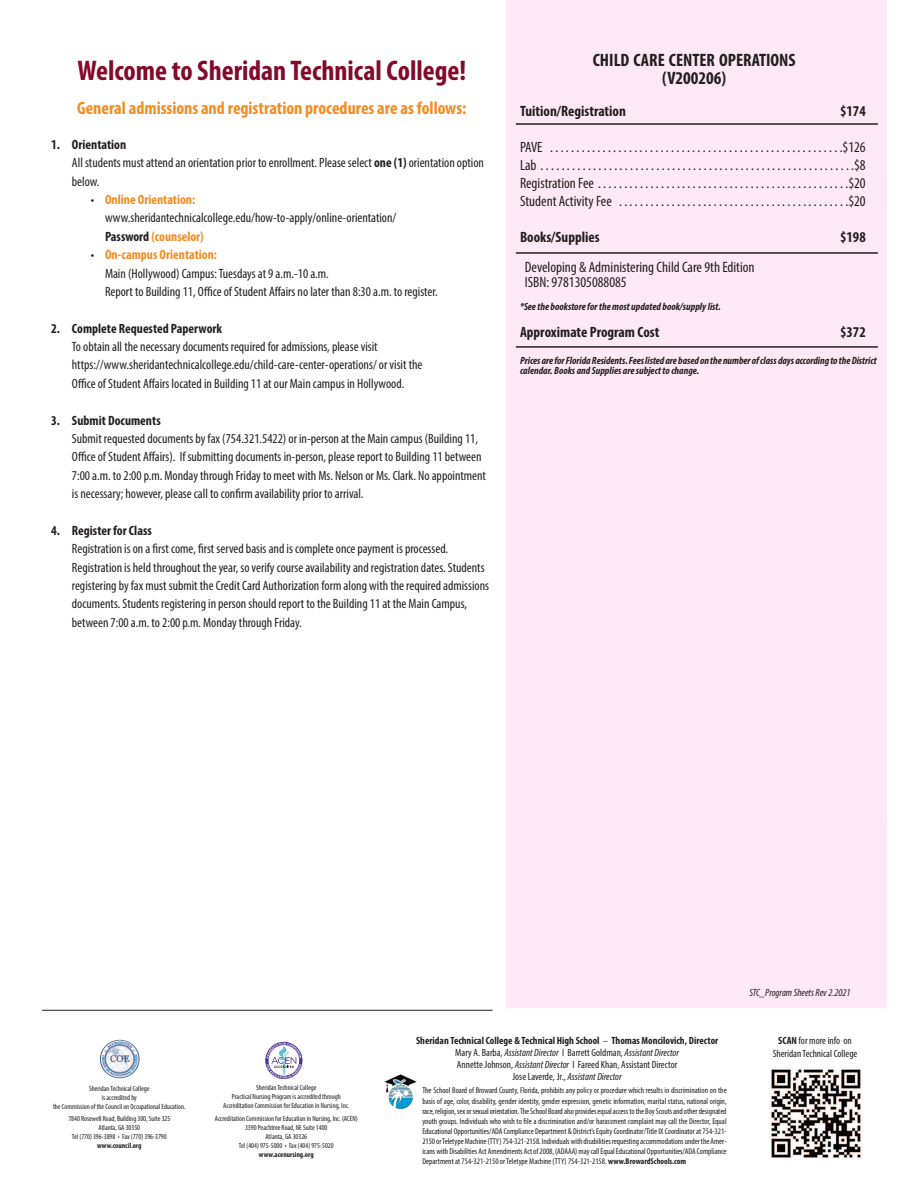
<style>
.page{position:relative;width:918px;height:1188px;background:#fff}
.page>*{position:absolute;margin:0;border:0;box-sizing:border-box;transform-origin:0 0}
.t1{font:700 condensed 28.5px "Myriad Pro";color:#830a2b}
.t2{font:700 condensed 18px "Myriad Pro";color:#f68b1f}
.t3{font:700 condensed 18px "Myriad Pro";color:#231f20}
.t4{font:condensed 15px "Myriad Pro";color:#231f20}
.t5{font:700 condensed 15px "Myriad Pro";color:#231f20}
.t6{font:condensed 13.5px/18.3px "Myriad Pro";color:#231f20}
.t7{font:700 condensed 13.5px "Myriad Pro";color:#231f20}
.t8{font:700 condensed 13.5px "Myriad Pro";color:#f68b1f}
.t9{font:italic 700 condensed 10.5px/10.5px "Myriad Pro";letter-spacing:-.005em;color:#231f20}
.t10{font:condensed 10.5px/12px "Myriad Pro";color:#231f20}
.t11{font:700 condensed 10.5px "Myriad Pro";color:#231f20}
.t12{font:italic condensed 10.5px "Myriad Pro";color:#231f20}
.t13{font:condensed 8.4px/10.1px "Myriad Pro";color:#231f20;text-align:justify}
.t14{font:condensed 7.5px/9px "Myriad Pro";color:#231f20;text-align:center}
.t15{font:700 condensed 7.5px "Myriad Pro";color:#231f20}
.s1{font-weight:700}
.s2{font-weight:400;color:#231f20}
.s3{color:#231f20}
.s4{font-weight:400}
.s5{font-style:italic}
.s6{font-style:normal}
</style>
<div class="page">
<div style="left:506px;top:0;width:381px;height:1008px;background:#fde9f5"></div>
<hr style="left:516px;top:123px;width:362px;height:2px;background:#231f20">
<hr style="left:516px;top:252px;width:362px;height:2px;background:#231f20">
<hr style="left:516px;top:346px;width:362px;height:2px;background:#231f20">
<svg style="left:265px;top:1041px;width:38px;height:39px"></svg>
<svg style="left:265px;top:1042px;width:37px;height:37px"></svg>
<svg style="left:266px;top:1043px;width:36px;height:36px"></svg>
<img style="left:99px;top:1039px;width:41px;height:40px">
<img style="left:384px;top:1074px;width:33px;height:34px">
<img style="left:770px;top:1067px;width:92px;height:93px">
<hr style="left:42px;top:1010px;width:451px;height:1px;background:#231f20">
<p class="t1" style="left:77px;top:60px;width:390px">Welcome to Sheridan Technical College!</p>
<p class="t2" style="left:77px;top:101px;width:391px">General admissions and registration procedures are as follows:</p>
<p class="t7" style="left:51px;top:140px;width:77px">1. Orientation</p>
<p class="t6" style="left:72px;top:155px;width:414px">All students must attend an orientation prior to enrollment. Please select <span class="s1">one (1)</span> orientation option below.</p>
<p class="t8" style="left:91px;top:195px;width:106px"><span class="s2">•</span> Online Orientation:</p>
<p class="t6" style="left:105px;top:210px;width:293px">www.sheridantechnicalcollege.edu/how-to-apply/online-orientation/</p>
<p class="t8" style="left:105px;top:231px;width:100px"><span class="s3">Password</span> (counselor)</p>
<p class="t8" style="left:91px;top:250px;width:128px"><span class="s2">•</span> On-campus Orientation:</p>
<p class="t6" style="left:105px;top:265px;width:225px">Main (Hollywood) Campus: Tuesdays at 9 a.m.-10 a.m.</p>
<p class="t6" style="left:105px;top:283px;width:334px">Report to Building 11, Office of Student Affairs no later than 8:30 a.m. to register.</p>
<p class="t7" style="left:51px;top:323px;width:173px">2. Complete Requested Paperwork</p>
<p class="t6" style="left:72px;top:339px;width:352px">To obtain all the necessary documents required for admissions, please visit https://www.sheridantechnicalcollege.edu/child-care-center-operations/ or visit the<br>Office of Student Affairs located in Building 11 at our Main campus in Hollywood.</p>
<p class="t7" style="left:51px;top:415px;width:111px">3. Submit Documents</p>
<p class="t6" style="left:72px;top:430px;width:416px">Submit requested documents by fax (754.321.5422) or in-person at the Main campus (Building 11, Office of Student Affairs). If submitting documents in-person, please report to Building 11 between 7:00 a.m. to 2:00 p.m. Monday through Friday to meet with Ms. Nelson or Ms. Clark. No appointment is necessary; however, please call to confirm availability prior to arrival.</p>
<p class="t7" style="left:51px;top:525px;width:102px">4. Register for Class</p>
<p class="t6" style="left:72px;top:541px;width:419px">Registration is on a first come, first served basis and is complete once payment is processed.<br>Registration is held throughout the year, so verify course availability and registration dates. Students registering by fax must submit the Credit Card Authorization form along with the required admissions documents. Students registering in person should report to the Building 11 at the Main Campus, between 7:00 a.m. to 2:00 p.m. Monday through Friday.</p>
<p class="t3" style="left:593px;top:54px;width:204px">CHILD CARE CENTER OPERATIONS</p>
<p class="t3" style="left:662px;top:72px;width:66px">(V200206)</p>
<p class="t5" style="left:520px;top:106px;width:107px">Tuition/Registration</p>
<p class="t5" style="left:840px;top:106px;width:27px">$174</p>
<p class="t4" style="left:520px;top:142px;width:347px">PAVE . . . . . . . . . . . . . . . . . . . . . . . . . . . . . . . . . . . . . . . . . . . . . . . . . . . . . . . .$126</p>
<p class="t4" style="left:520px;top:160px;width:347px">Lab . . . . . . . . . . . . . . . . . . . . . . . . . . . . . . . . . . . . . . . . . . . . . . . . . . . . . . . . . . . .$8</p>
<p class="t4" style="left:520px;top:178px;width:347px">Registration Fee . . . . . . . . . . . . . . . . . . . . . . . . . . . . . . . . . . . . . . . . . . . . . . . .$20</p>
<p class="t4" style="left:520px;top:196px;width:347px">Student Activity Fee . . . . . . . . . . . . . . . . . . . . . . . . . . . . . . . . . . . . . . . . . . . .$20</p>
<p class="t5" style="left:520px;top:232px;width:81px">Books/Supplies</p>
<p class="t5" style="left:840px;top:232px;width:27px">$198</p>
<p class="t4" style="left:525px;top:262px;width:231px">Developing &amp; Administering Child Care 9th Edition</p>
<p class="t4" style="left:525px;top:277px;width:103px">ISBN: 9781305088085</p>
<p class="t9" style="left:520px;top:302px;width:202px">*See the bookstore for the most updated book/supply list.</p>
<p class="t5" style="left:520px;top:327px;width:141px">Approximate Program Cost</p>
<p class="t5" style="left:840px;top:327px;width:27px">$372</p>
<p class="t9" style="left:520px;top:356px;width:358px">Prices are for Florida Residents. Fees listed are based on the number of class days according to the District calendar. Books and Supplies are subject to change.</p>
<p class="t12" style="left:749px;top:989px;width:103px">STC_Program Sheets Rev 2.2021</p>
<p class="t14" style="left:89px;top:1084px;width:62px">Sheridan Technical College</p>
<p class="t14" style="left:53px;top:1093px;width:134px">is accredited by<br>the Commission of the Council on Occupational Education.</p>
<p class="t14" style="left:68px;top:1115px;width:103px">7840 Rosewell Road, Building 300, Suite 325</p>
<p class="t14" style="left:99px;top:1124px;width:43px">Atlanta, GA 30350</p>
<p class="t14" style="left:72px;top:1133px;width:96px">Tel (770) 396-3898 • Fax (770) 396-3790</p>
<p class="t15" style="left:97px;top:1143px;width:46px">www.council.org</p>
<p class="t14" style="left:223px;top:1084px;width:128px">Sheridan Technical College<br>Practical Nursing Program is accredited through<br>Accreditation Commission for Education in Nursing, Inc.</p>
<p class="t14" style="left:215px;top:1114px;width:145px">Accreditation Commission for Education in Nursing, Inc. (ACEN)</p>
<p class="t14" style="left:245px;top:1123px;width:84px">3390 Peachtree Road, NE Suite 1400</p>
<p class="t14" style="left:265px;top:1132px;width:43px">Atlanta, GA 30326</p>
<p class="t14" style="left:239px;top:1141px;width:96px">Tel (404) 975-5000 • Fax (404) 975-5020</p>
<p class="t15" style="left:259px;top:1151px;width:56px">www.acenursing.org</p>
<p class="t11" style="left:416px;top:1037px;width:304px">Sheridan Technical College &amp; Technical High School <span class="s4">–</span> Thomas Moncilovich, Director</p>
<p class="t10" style="left:455px;top:1048px;width:225px">Mary A. Barba, <span class="s5">Assistant Director</span> I Barrett Goldman, <span class="s5">Assistant Director<br></span>Annette Johnson, <span class="s5">Assistant Director</span> I Fareed Khan, Assistant Director</p>
<p class="t12" style="left:513px;top:1073px;width:111px"><span class="s6">Jose Laverde, Jr.,</span> Assistant Director</p>
<p class="t13" style="left:422px;top:1086px;width:306px">The School Board of Broward County, Florida, prohibits any policy or procedure which results in discrimination on the basis of age, color, disability, gender identity, gender expression, genetic information, marital status, national origin, race, religion, sex or sexual orientation. The School Board also provides equal access to the Boy Scouts and other designated youth groups. Individuals who wish to file a discrimination and/or harassment complaint may call the Director, Equal Educational Opportunities/ADA Compliance Department &amp; District’s Equity Coordinator/Title IX Coordinator at 754-321- 2150 or Teletype Machine (TTY) 754-321-2158. Individuals with disabilities requesting accommodations under the Amer&shy;icans with Disabilities Act Amendments Act of 2008, (ADAAA) may call Equal Educational Opportunities/ADA Compliance Department at 754-321-2150 or Teletype Machine (TTY) 754-321-2158. <span class="s1">www.BrowardSchools.com</span></p>
<p class="t10" style="left:778px;top:1036px;width:75px"><span class="s1">SCAN</span> for more info on</p>
<p class="t10" style="left:773px;top:1048px;width:86px">Sheridan Technical College</p>
</div>
